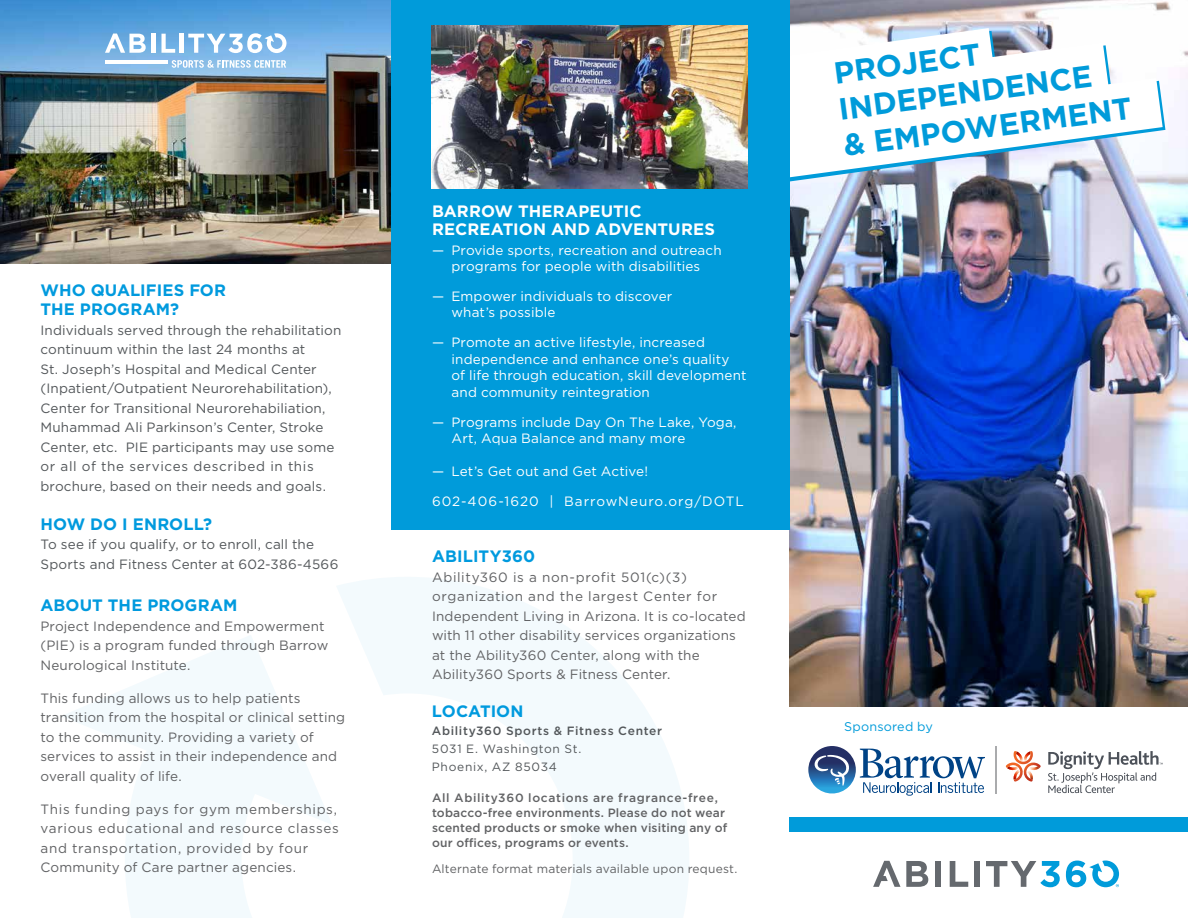
<style>
.page{position:relative;width:1188px;height:918px;background:#fff}
.page>*{position:absolute;margin:0;border:0;box-sizing:border-box;transform-origin:0 0}
.t1{font:700 30.6px/36.3px "Gotham";color:#009bda}
.t2{font:700 16.5px/19.5px "Gotham";letter-spacing:.005em;color:#009ade}
.t3{font:700 16.5px/18px "Gotham";letter-spacing:.005em;color:#fff}
.Body{font:13.5px/19.5px "Gotham";letter-spacing:.015em;color:#616264}
.t4{font:13.5px/19.5px "Gotham";letter-spacing:.01em;color:#53575a}
.t5{font:13.5px/16.5px "Gotham";letter-spacing:.01em;color:#fff}
.Body-2{font:13.5px/19.5px "Gotham";letter-spacing:.05em;color:#616264}
.t6{font:13.5px "Gotham";letter-spacing:.07em;color:#fff}
.t7{font:12.6px "Gotham";letter-spacing:.015em;color:#009bda}
.t8{font:500 12px/15px "Gotham";letter-spacing:.02em;color:#616264}
.t9{font:12px "Gotham";letter-spacing:.015em;color:#616264}
.t10{font:12px "Gotham";letter-spacing:.055em;color:#53575a}
.t11{font:500 12px "Gotham";letter-spacing:.06em;color:#53575a}
</style>
<div class="page">
<img style="left:790px;top:0;width:398px;height:706px">
<svg style="left:790px;top:28px;width:373px;height:151px"></svg>
<img style="left:0;top:0;width:391px;height:264px">
<div style="left:790px;top:817px;width:398px;height:15px;background:#009bda"></div>
<div style="left:935px;top:861px;width:6px;height:26px;background:#65696e"></div>
<svg style="left:950px;top:861px;width:18px;height:26px"></svg>
<div style="left:974px;top:861px;width:6px;height:26px;background:#65696e"></div>
<svg style="left:986px;top:861px;width:74px;height:26px"></svg>
<svg style="left:873px;top:861px;width:55px;height:26px"></svg>
<svg style="left:1066px;top:861px;width:53px;height:26px"></svg>
<div style="left:391px;top:0;width:399px;height:529px;background:#009bda"></div>
<hr style="left:151px;top:34px;width:4px;height:19px;background:#fff">
<svg style="left:161px;top:34px;width:14px;height:19px"></svg>
<hr style="left:180px;top:34px;width:4px;height:19px;background:#fff">
<svg style="left:105px;top:34px;width:41px;height:19px"></svg>
<svg style="left:188px;top:33px;width:99px;height:20px"></svg>
<svg style="left:172px;top:60px;width:114px;height:8px"></svg>
<hr style="left:105px;top:60px;width:62px;height:4px;background:#fff">
<svg style="left:62px;top:577px;width:627px;height:341px"></svg>
<svg style="left:808px;top:746px;width:177px;height:50px"></svg>
<hr style="left:995px;top:746px;width:2px;height:47px;background:#aaabad">
<svg style="left:1006px;top:751px;width:35px;height:31px"></svg>
<svg style="left:1048px;top:751px;width:115px;height:42px"></svg>
<img style="left:431px;top:25px;width:317px;height:163px">
<p class="t2" style="left:40px;top:280px;width:187px">WHO QUALIFIES FOR<br>THE PROGRAM?</p>
<p class="t4" style="left:40px;top:320px;width:302px">Individuals served through the rehabilitation continuum within the last 24 months at<br>St. Joseph’s Hospital and Medical Center (Inpatient/Outpatient Neurorehabilitation), Center for Transitional Neurorehabiliation, Muhammad Ali Parkinson’s Center, Stroke Center, etc. PIE participants may use some or all of the services described in this brochure, based on their needs and goals.</p>
<p class="t2" style="left:40px;top:514px;width:173px">HOW DO I ENROLL?</p>
<p class="t4" style="left:40px;top:534px;width:299px">To see if you qualify, or to enroll, call the<br>Sports and Fitness Center at 602-386-4566</p>
<p class="t2" style="left:40px;top:596px;width:199px">ABOUT THE PROGRAM</p>
<p class="Body" style="left:40px;top:616px;width:289px">Project Independence and Empowerment (PIE) is a program funded through Barrow<br>Neurological Institute.</p>
<p class="Body" style="left:40px;top:688px;width:306px">This funding allows us to help patients transition from the hospital or clinical setting to the community. Providing a variety of services to assist in their independence and overall quality of life.</p>
<p class="Body-2" style="left:40px;top:799px;width:300px">This funding pays for gym memberships, various educational and resource classes and transportation, provided by four Community of Care partner agencies.</p>
<p class="t3" style="left:432px;top:202px;width:285px">BARROW THERAPEUTIC<br>RECREATION AND ADVENTURES</p>
<p class="t5" style="left:432px;top:241px;width:291px;text-align:center">— Provide sports, recreation and outreach programs for people with disabilities</p>
<p class="t5" style="left:452px;top:288px;width:222px;text-indent:-20px">— Empower individuals to discover what’s possible</p>
<p class="t5" style="left:452px;top:334px;width:297px;text-indent:-20px">— Promote an active lifestyle, increased independence and enhance one’s quality<br>of life through education, skill development and community reintegration</p>
<p class="t5" style="left:452px;top:413px;width:287px;text-indent:-20px">— Programs include Day On The Lake, Yoga,<br>Art, Aqua Balance and many more</p>
<p class="t5" style="left:432px;top:463px;width:218px">— Let’s Get out and Get Active!</p>
<p class="t6" style="left:432px;top:492px;width:313px">602-406-1620 | BarrowNeuro.org/DOTL</p>
<p class="t2" style="left:432px;top:547px;width:105px">ABILITY360</p>
<p class="Body" style="left:432px;top:567px;width:315px">Ability360 is a non-profit 501(c)(3) organization and the largest Center for Independent Living in Arizona. It is co-located with 11 other disability services organizations at the Ability360 Center, along with the Ability360 Sports &amp; Fitness Center.</p>
<p class="t2" style="left:432px;top:702px;width:93px">LOCATION</p>
<p class="t11" style="left:432px;top:723px;width:232px">Ability360 Sports &amp; Fitness Center</p>
<p class="t10" style="left:432px;top:741px;width:151px">5031 E. Washington St.</p>
<p class="t10" style="left:432px;top:759px;width:127px">Phoenix, AZ 85034</p>
<p class="t8" style="left:432px;top:790px;width:297px">All Ability360 locations are fragrance-free, tobacco-free environments. Please do not wear scented products or smoke when visiting any of our offices, programs or events.</p>
<p class="t9" style="left:432px;top:861px;width:307px">Alternate format materials available upon request.</p>
<p class="t1" style="left:832px;top:54px;width:257px;rotate:-7deg">PROJECT<br>INDEPENDENCE</p>
<p class="t1" style="left:841px;top:126px;width:292px;rotate:-7deg">&amp; EMPOWERMENT</p>
<p class="t7" style="left:844px;top:718px;width:90px">Sponsored by</p>
</div>
